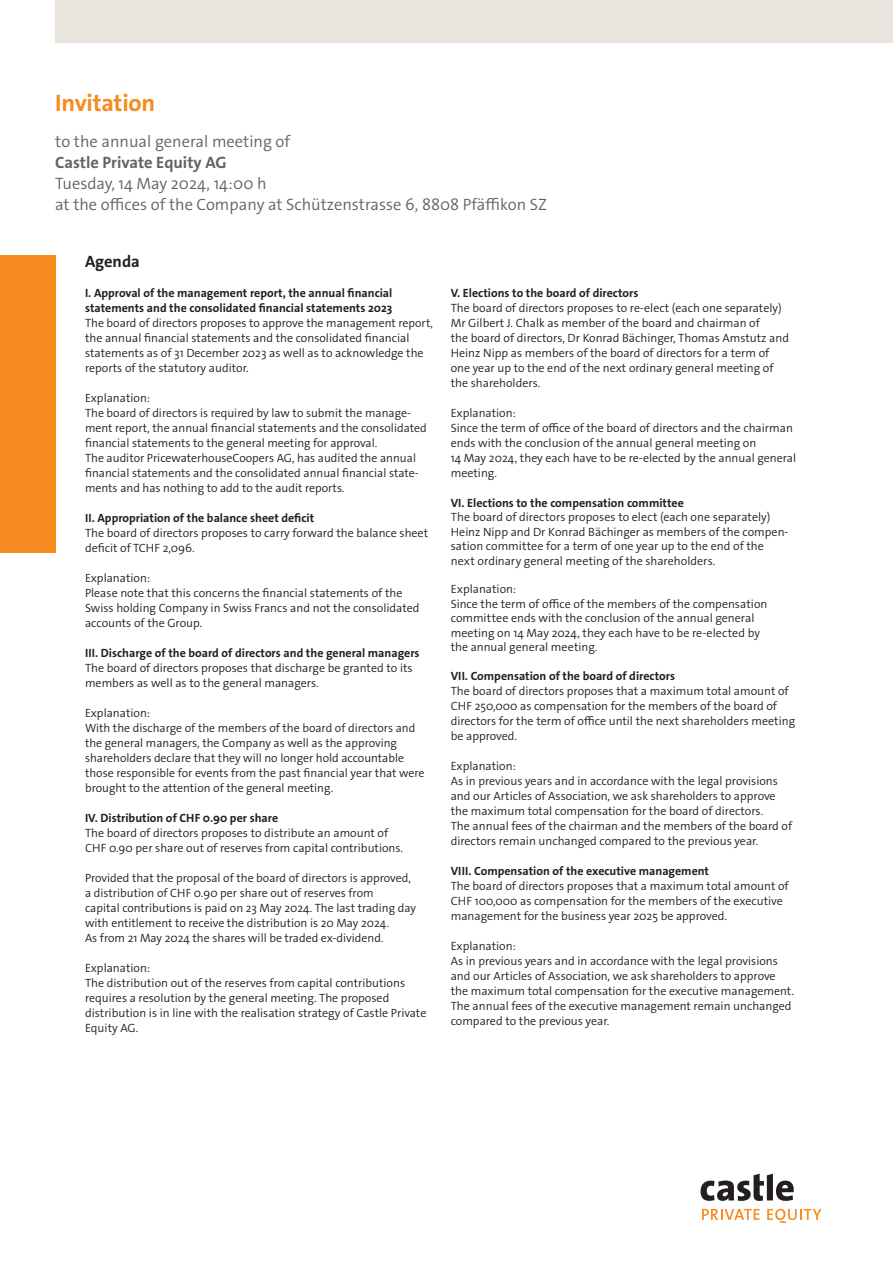
<style>
.page{position:relative;width:893px;height:1263px;background:#fff}
.page>*{position:absolute;margin:0;border:0;box-sizing:border-box;transform-origin:0 0}
._01_titel_1{font:24px "The Sans W7 Bld";letter-spacing:-.01em;color:#f68b1f}
._06_quote{font:16.5px "The Sans W4 Se Lig";color:#636366}
._06_quote-2{font:16.5px "The Sans W7 Bld";color:#636366}
._05_copy{font:16.5px "The Sans W7 Bld";letter-spacing:-.005em;color:#231f20}
._05_copy-2{font:12px/15px "The Sans W4 Se Lig";color:#231f20}
.Titel_bold{font:12px/15px "The Sans W7 Bld";color:#231f20}
._05_copy-3{font:12px "The Sans W7 Bld";color:#231f20}
</style>
<div class="page">
<div style="left:0;top:255px;width:55px;height:298px;background:#f68b1f"></div>
<div style="left:55px;top:0;width:838px;height:43px;background:#e9e5de"></div>
<svg style="left:702px;top:1209px;width:57px;height:11px"></svg>
<svg style="left:767px;top:1209px;width:54px;height:14px"></svg>
<svg style="left:701px;top:1174px;width:93px;height:27px"></svg>
<p class="_01_titel_1" style="left:55px;top:88px;width:101px">Invitation</p>
<p class="_06_quote" style="left:55px;top:131px;width:237px">to the annual general meeting of</p>
<p class="_06_quote-2" style="left:55px;top:152px;width:173px">Castle Private Equity AG</p>
<p class="_06_quote" style="left:55px;top:173px;width:213px">Tuesday, 14 May 2024, 14:00 h</p>
<p class="_06_quote" style="left:55px;top:194px;width:493px">at the offices of the Company at Schützenstrasse 6, 8808 Pfäffikon SZ</p>
<p class="_05_copy" style="left:85px;top:251px;width:56px">Agenda</p>
<p class="Titel_bold" style="left:85px;top:285px;width:309px">I. Approval of the management report, the annual financial statements and the consolidated financial statements 2023</p>
<p class="_05_copy-2" style="left:85px;top:315px;width:350px">The board of directors proposes to approve the management report, the annual financial statements and the consolidated financial statements as of 31 December 2023 as well as to acknowledge the reports of the statutory auditor.</p>
<p class="_05_copy-2" style="left:85px;top:390px;width:67px">Explanation:</p>
<p class="_05_copy-2" style="left:85px;top:405px;width:343px">The board of directors is required by law to submit the manage&shy;ment report, the annual financial statements and the consolidated financial statements to the general meeting for approval.<br>The auditor PricewaterhouseCoopers AG, has audited the annual financial statements and the consolidated annual financial state&shy;ments and has nothing to add to the audit reports.</p>
<p class="Titel_bold" style="left:85px;top:510px;width:231px">II. Appropriation of the balance sheet deficit</p>
<p class="_05_copy-2" style="left:85px;top:525px;width:345px">The board of directors proposes to carry forward the balance sheet deficit of TCHF 2,096.</p>
<p class="_05_copy-2" style="left:85px;top:570px;width:67px">Explanation:</p>
<p class="_05_copy-2" style="left:85px;top:585px;width:336px">Please note that this concerns the financial statements of the<br>Swiss holding Company in Swiss Francs and not the consolidated accounts of the Group.</p>
<p class="Titel_bold" style="left:85px;top:645px;width:336px">III. Discharge of the board of directors and the general managers</p>
<p class="_05_copy-2" style="left:85px;top:660px;width:329px">The board of directors proposes that discharge be granted to its members as well as to the general managers.</p>
<p class="_05_copy-2" style="left:85px;top:705px;width:67px">Explanation:</p>
<p class="_05_copy-2" style="left:85px;top:720px;width:341px">With the discharge of the members of the board of directors and the general managers, the Company as well as the approving shareholders declare that they will no longer hold accountable those responsible for events from the past financial year that were brought to the attention of the general meeting.</p>
<p class="Titel_bold" style="left:85px;top:810px;width:195px">IV. Distribution of CHF 0.90 per share</p>
<p class="_05_copy-2" style="left:85px;top:825px;width:320px">The board of directors proposes to distribute an amount of<br>CHF 0.90 per share out of reserves from capital contributions.</p>
<p class="_05_copy-2" style="left:85px;top:870px;width:332px">Provided that the proposal of the board of directors is approved, a distribution of CHF 0.90 per share out of reserves from<br>capital contributions is paid on 23 May 2024. The last trading day with entitlement to receive the distribution is 20 May 2024.<br>As from 21 May 2024 the shares will be traded ex-dividend.</p>
<p class="_05_copy-2" style="left:85px;top:960px;width:67px">Explanation:</p>
<p class="_05_copy-2" style="left:85px;top:975px;width:343px">The distribution out of the reserves from capital contributions requires a resolution by the general meeting. The proposed distribution is in line with the realisation strategy of Castle Private Equity AG.</p>
<p class="_05_copy-3" style="left:451px;top:285px;width:189px">V. Elections to the board of directors</p>
<p class="_05_copy-2" style="left:451px;top:300px;width:340px">The board of directors proposes to re-elect (each one separately)<br>Mr Gilbert J. Chalk as member of the board and chairman of<br>the board of directors, Dr Konrad Bächinger, Thomas Amstutz and Heinz Nipp as members of the board of directors for a term of one year up to the end of the next ordinary general meeting of the shareholders.</p>
<p class="_05_copy-2" style="left:451px;top:405px;width:67px">Explanation:</p>
<p class="_05_copy-2" style="left:451px;top:420px;width:347px">Since the term of office of the board of directors and the chairman ends with the conclusion of the annual general meeting on<br>14 May 2024, they each have to be re-elected by the annual general meeting.</p>
<p class="Titel_bold" style="left:451px;top:495px;width:235px">VI. Elections to the compensation committee</p>
<p class="_05_copy-2" style="left:451px;top:510px;width:339px;line-height:14.4px">The board of directors proposes to elect (each one separately)<br>Heinz Nipp and Dr Konrad Bächinger as members of the compen&shy;sation committee for a term of one year up to the end of the next ordinary general meeting of the shareholders.</p>
<p class="_05_copy-2" style="left:451px;top:582px;width:67px">Explanation:</p>
<p class="_05_copy-2" style="left:451px;top:597px;width:318px;line-height:14.4px">Since the term of office of the members of the compensation committee ends with the conclusion of the annual general meeting on 14 May 2024, they each have to be re-elected by the annual general meeting.</p>
<p class="Titel_bold" style="left:451px;top:669px;width:226px">VII. Compensation of the board of directors</p>
<p class="_05_copy-2" style="left:451px;top:684px;width:346px">The board of directors proposes that a maximum total amount of CHF 250,000 as compensation for the members of the board of directors for the term of office until the next shareholders meeting be approved.</p>
<p class="_05_copy-2" style="left:451px;top:759px;width:67px">Explanation:</p>
<p class="_05_copy-2" style="left:451px;top:774px;width:343px">As in previous years and in accordance with the legal provisions and our Articles of Association, we ask shareholders to approve the maximum total compensation for the board of directors.<br>The annual fees of the chairman and the members of the board of directors remain unchanged compared to the previous year.</p>
<p class="Titel_bold" style="left:451px;top:864px;width:260px">VIII. Compensation of the executive management</p>
<p class="_05_copy-2" style="left:451px;top:879px;width:339px">The board of directors proposes that a maximum total amount of<br>CHF 100,000 as compensation for the members of the executive management for the business year 2025 be approved.</p>
<p class="_05_copy-2" style="left:451px;top:939px;width:67px">Explanation:</p>
<p class="_05_copy-2" style="left:451px;top:954px;width:345px">As in previous years and in accordance with the legal provisions and our Articles of Association, we ask shareholders to approve the maximum total compensation for the executive management.<br>The annual fees of the executive management remain unchanged compared to the previous year.</p>
</div>
